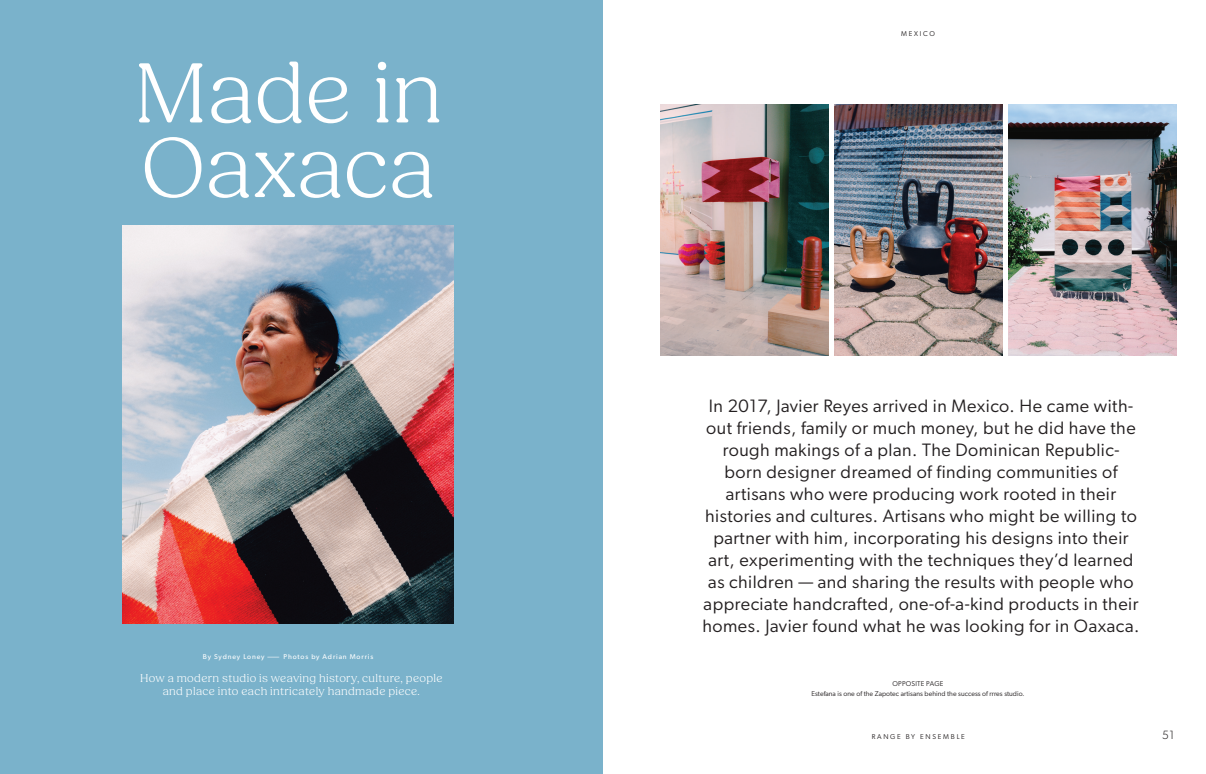
<style>
.page{position:relative;width:1206px;height:774px;background:#fff}
.page>*{position:absolute;margin:0;border:0;box-sizing:border-box;transform-origin:0 0}
.t1{font:300 87px/74.6px "Fields";color:#fff}
.C01__Caption{font:18px/22px "Gibson";letter-spacing:.025em;color:#231f20;text-align:center}
.t2{font:300 12px "Gibson";color:#231f20}
.D02__Dek{font:300 11.5px/13.5px "Fields";letter-spacing:.03em;color:#fff;text-align:center}
.C01__Caption-2{font:7px "Gibson";letter-spacing:.005em;color:#231f20}
.t3{font:7px "Gibson";letter-spacing:.12em;color:#fff}
.C01__Caption-3{font:7px "Gibson";letter-spacing:.25em;color:#231f20}
.C01__Caption-4{font:7px "Gibson";letter-spacing:.025em;color:#231f20}
</style>
<div class="page">
<div style="left:0;top:0;width:603px;height:774px;background:#7ab2cb"></div>
<img style="left:123px;top:225px;width:330px;height:399px">
<img style="left:661px;top:104px;width:167px;height:251px">
<img style="left:835px;top:104px;width:167px;height:251px">
<img style="left:1009px;top:104px;width:167px;height:251px">
<p class="t1" style="left:134px;top:57px;width:310px">Made in<br>Oaxaca</p>
<p class="t3" style="left:203px;top:652px;width:172px">By Sydney Loney — Photos by Adrian Morris</p>
<p class="D02__Dek" style="left:140px;top:671px;width:304px">How a modern studio is weaving history, culture, people and place into each intricately handmade piece.</p>
<p class="C01__Caption-2" style="left:901px;top:29px;width:35px">MEXICO</p>
<p class="C01__Caption" style="left:702px;top:394px;width:439px">In 2017, Javier Reyes arrived in Mexico. He came with&shy;out friends, family or much money, but he did have the rough makings of a plan. The Dominican Republic&shy;born designer dreamed of finding communities of artisans who were producing work rooted in their histories and cultures. Artisans who might be willing to partner with him, incorporating his designs into their art, experimenting with the techniques they’d learned as children — and sharing the results with people who appreciate handcrafted, one-of-a-kind products in their homes. Javier found what he was looking for in Oaxaca.</p>
<p class="C01__Caption-4" style="left:893px;top:679px;width:52px">OPPOSITE PAGE</p>
<p class="C01__Caption-2" style="left:811px;top:689px;width:215px">Estefana is one of the Zapotec artisans behind the success of rrres studio.</p>
<p class="C01__Caption-3" style="left:872px;top:732px;width:95px">RANGE BY ENSEMBLE</p>
<p class="t2" style="left:1162px;top:728px;width:14px">51</p>
</div>
